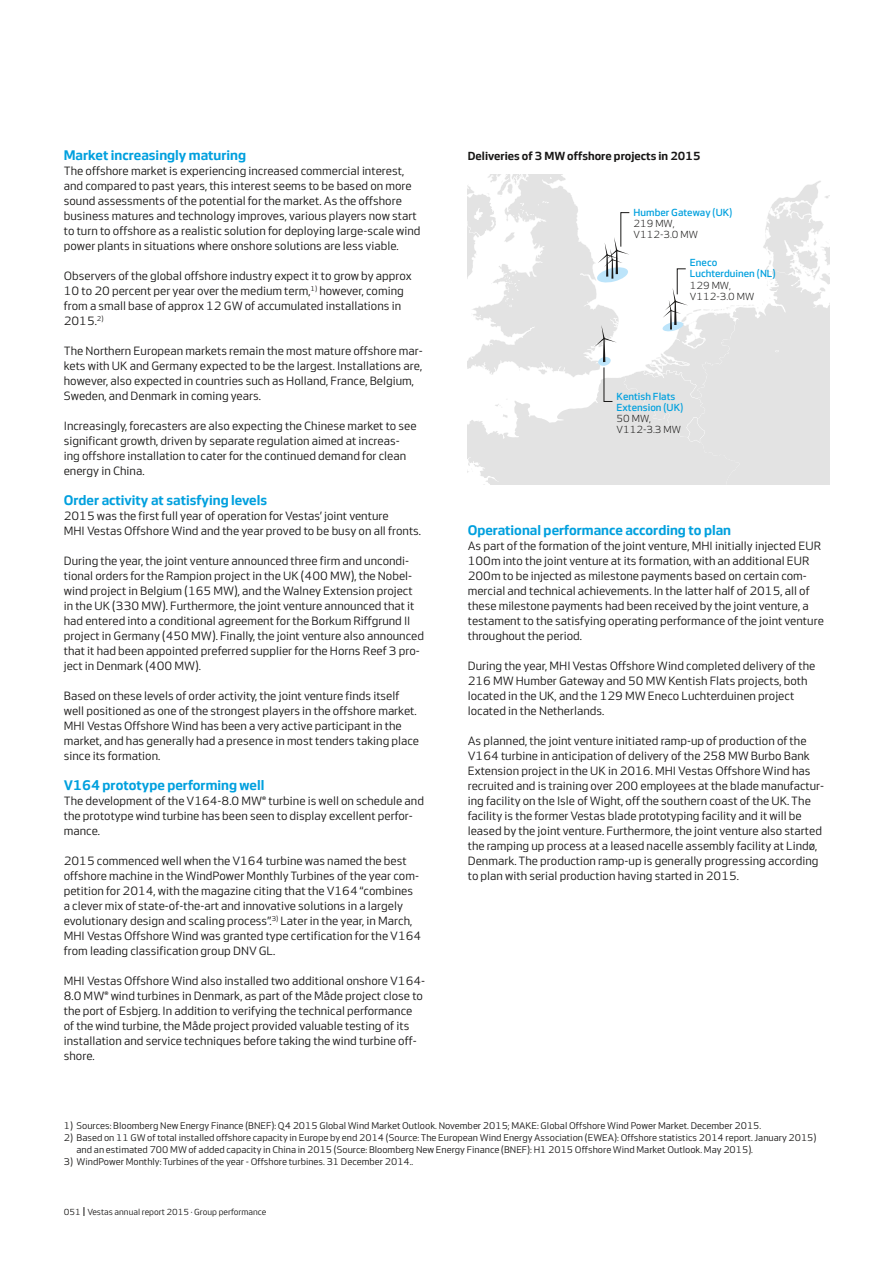
<style>
.page{position:relative;width:893px;height:1263px;background:#fff}
.page>*{position:absolute;margin:0;border:0;box-sizing:border-box;transform-origin:0 0}
.t1{font:600 14.25px "Vestas Sans";color:#00a0de}
.t2{font:12.3px/15px "Vestas Sans";color:#181716}
.t3{font:600 12px "Vestas Sans";color:#181716}
.t4{font:500 10.5px/11.2px "Vestas Sans";color:#00a0de}
.t5{font:10.5px/11.2px "Vestas Sans Standard";color:#181716}
.t6{font:9.9px/12px "Vestas Sans";color:#181716}
.t7{font:9px "Vestas Sans";color:#181716}
</style>
<div class="page">
<svg style="left:468px;top:174px;width:361px;height:311px"></svg>
<p class="t1" style="left:64px;top:147px;width:184px">Market increasingly maturing</p>
<p class="t2" style="left:64px;top:163px;width:358px">The offshore market is experiencing increased commercial interest, and compared to past years, this interest seems to be based on more sound assessments of the potential for the market. As the offshore business matures and technology improves, various players now start to turn to offshore as a realistic solution for deploying large-scale wind power plants in situations where onshore solutions are less viable.</p>
<p class="t2" style="left:64px;top:268px;width:350px">Observers of the global offshore industry expect it to grow by approx 10 to 20 percent per year over the medium term,<sup>1)</sup> however, coming from a small base of approx 12 GW of accumulated installations in 2015.<sup>2)</sup></p>
<p class="t2" style="left:64px;top:343px;width:360px">The Northern European markets remain the most mature offshore mar&shy;kets with UK and Germany expected to be the largest. Installations are, however, also expected in countries such as Holland, France, Belgium, Sweden, and Denmark in coming years.</p>
<p class="t2" style="left:64px;top:418px;width:354px">Increasingly, forecasters are also expecting the Chinese market to see significant growth, driven by separate regulation aimed at increas&shy;ing offshore installation to cater for the continued demand for clean energy in China.</p>
<p class="t1" style="left:64px;top:492px;width:205px">Order activity at satisfying levels</p>
<p class="t2" style="left:64px;top:508px;width:359px">2015 was the first full year of operation for Vestas’ joint venture<br>MHI Vestas Offshore Wind and the year proved to be busy on all fronts.</p>
<p class="t2" style="left:64px;top:553px;width:362px">During the year, the joint venture announced three firm and uncondi&shy;tional orders for the Rampion project in the UK (400 MW), the Nobel&shy;wind project in Belgium (165 MW), and the Walney Extension project in the UK (330 MW). Furthermore, the joint venture announced that it had entered into a conditional agreement for the Borkum Riffgrund II project in Germany (450 MW). Finally, the joint venture also announced that it had been appointed preferred supplier for the Horns Reef 3 pro&shy;ject in Denmark (400 MW).</p>
<p class="t2" style="left:64px;top:688px;width:357px">Based on these levels of order activity, the joint venture finds itself well positioned as one of the strongest players in the offshore market.<br>MHI Vestas Offshore Wind has been a very active participant in the market, and has generally had a presence in most tenders taking place since its formation.</p>
<p class="t1" style="left:64px;top:777px;width:202px">V164 prototype performing well</p>
<p class="t2" style="left:64px;top:793px;width:362px">The development of the V164-8.0 MW® turbine is well on schedule and the prototype wind turbine has been seen to display excellent perfor&shy;mance.</p>
<p class="t2" style="left:64px;top:853px;width:359px">2015 commenced well when the V164 turbine was named the best offshore machine in the WindPower Monthly Turbines of the year com&shy;petition for 2014, with the magazine citing that the V164 “combines a clever mix of state-of-the-art and innovative solutions in a largely evolutionary design and scaling process”.<sup>3)</sup> Later in the year, in March, MHI Vestas Offshore Wind was granted type certification for the V164 from leading classification group DNV GL.</p>
<p class="t2" style="left:64px;top:973px;width:363px">MHI Vestas Offshore Wind also installed two additional onshore V164- 8.0 MW® wind turbines in Denmark, as part of the Måde project close to the port of Esbjerg. In addition to verifying the technical performance of the wind turbine, the Måde project provided valuable testing of its installation and service techniques before taking the wind turbine off&shy;shore.</p>
<p class="t3" style="left:468px;top:149px;width:234px">Deliveries of 3 MW offshore projects in 2015</p>
<p class="t4" style="left:634px;top:207px;width:100px">Humber Gateway (UK)</p>
<p class="t5" style="left:634px;top:218px;width:66px">219 MW,<br>V112-3.0 MW</p>
<p class="t4" style="left:690px;top:257px;width:87px">Eneco<br>Luchterduinen (NL)</p>
<p class="t5" style="left:690px;top:279px;width:66px">129 MW,<br>V112-3.0 MW</p>
<p class="t4" style="left:617px;top:390px;width:68px">Kentish Flats<br>Extension (UK)</p>
<p class="t5" style="left:617px;top:413px;width:66px">50 MW,<br>V112-3.3 MW</p>
<p class="t1" style="left:468px;top:522px;width:265px">Operational performance according to plan</p>
<p class="t2" style="left:468px;top:538px;width:358px">As part of the formation of the joint venture, MHI initially injected EUR 100m into the joint venture at its formation, with an additional EUR 200m to be injected as milestone payments based on certain com&shy;mercial and technical achievements. In the latter half of 2015, all of these milestone payments had been received by the joint venture, a testament to the satisfying operating performance of the joint venture throughout the period.</p>
<p class="t2" style="left:468px;top:658px;width:349px">During the year, MHI Vestas Offshore Wind completed delivery of the 216 MW Humber Gateway and 50 MW Kentish Flats projects, both located in the UK, and the 129 MW Eneco Luchterduinen project located in the Netherlands.</p>
<p class="t2" style="left:468px;top:733px;width:358px">As planned, the joint venture initiated ramp-up of production of the V164 turbine in anticipation of delivery of the 258 MW Burbo Bank Extension project in the UK in 2016. MHI Vestas Offshore Wind has recruited and is training over 200 employees at the blade manufactur&shy;ing facility on the Isle of Wight, off the southern coast of the UK. The facility is the former Vestas blade prototyping facility and it will be leased by the joint venture. Furthermore, the joint venture also started the ramping up process at a leased nacelle assembly facility at Lindø, Denmark. The production ramp-up is generally progressing according to plan with serial production having started in 2015.</p>
<p class="t6" style="left:64px;top:1120px;width:699px">1) Sources: Bloomberg New Energy Finance (BNEF): Q4 2015 Global Wind Market Outlook. November 2015; MAKE: Global Offshore Wind Power Market. December 2015.</p>
<p class="t6" style="left:77px;top:1132px;width:741px;text-indent:-13px">2) Based on 11 GW of total installed offshore capacity in Europe by end 2014 (Source: The European Wind Energy Association (EWEA): Offshore statistics 2014 report. January 2015) and an estimated 700 MW of added capacity in China in 2015 (Source: Bloomberg New Energy Finance (BNEF): H1 2015 Offshore Wind Market Outlook. May 2015).</p>
<p class="t6" style="left:64px;top:1156px;width:351px">3) WindPower Monthly: Turbines of the year - Offshore turbines. 31 December 2014..</p>
<p class="t7" style="left:64px;top:1207px;width:204px">051 Vestas annual report 2015 · Group performance</p>
</div>
